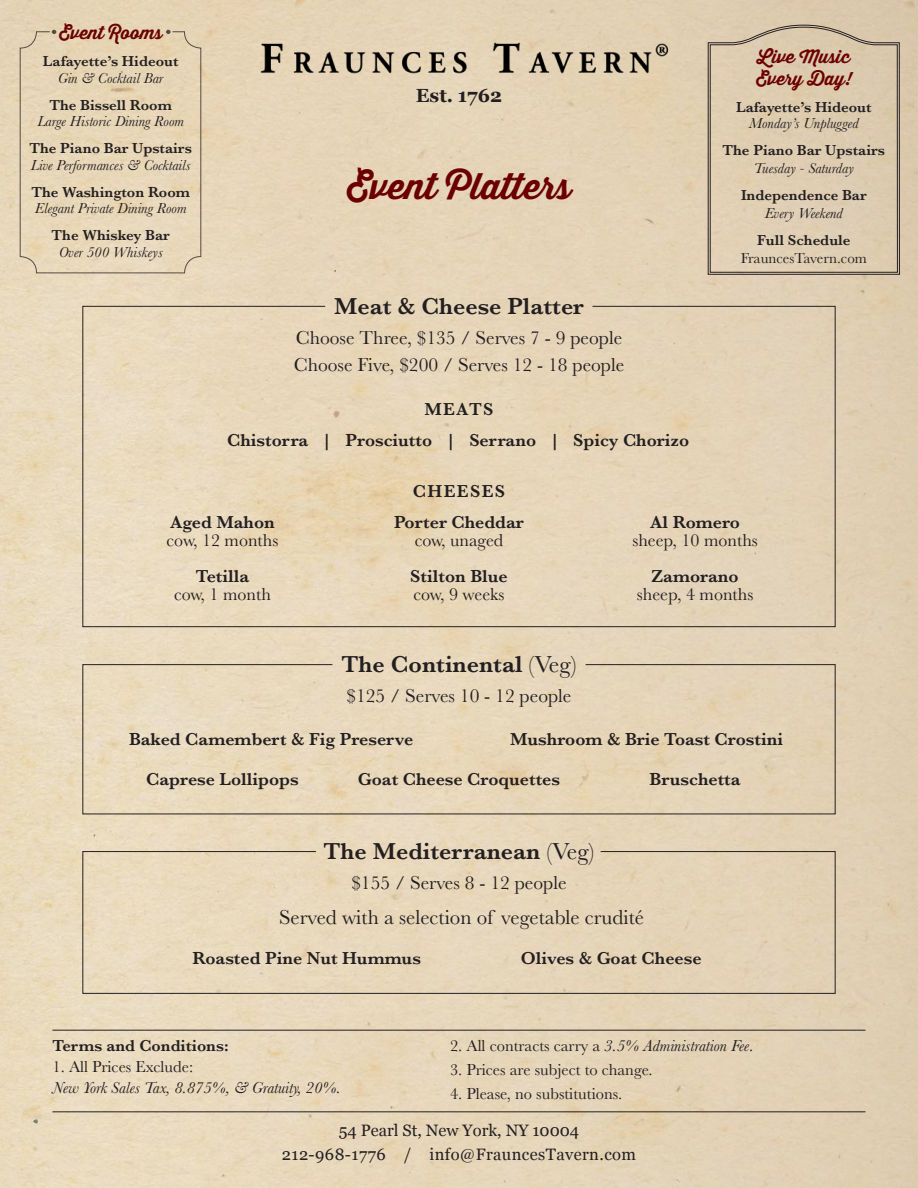
<style>
.page{position:relative;width:918px;height:1188px;background:#fff}
.page>*{position:absolute;margin:0;border:0;box-sizing:border-box;transform-origin:0 0}
.t1{font:700 36px "Thirsty Script";color:#6b0101}
.t2{font:600 24px "Baskerville";color:#231f20}
.t3{font:21px "Baskerville";color:#231f20}
.t4{font:19.5px/27px "Baskerville";color:#231f20}
.t5{font:700 19.05px "Georgia";color:#231f20}
.t6{font:600 18px "Baskerville";color:#231f20}
.t7{font:18px "Baskerville";color:#231f20}
.t8{font:700 18px/21.6px "Thirsty Script";color:#6b0101}
.t9{font:600 18px "Baskerville";letter-spacing:.075em;color:#231f20}
.t10{font:16.5px "Baskerville";color:#231f20}
.t11{font:16.5px/24px "Georgia";letter-spacing:.025em;color:#231f20;text-align:center}
.t12{font:italic 16.5px "Baskerville";color:#231f20}
.t13{font:600 16.5px "Baskerville";color:#231f20}
.t14{font:italic 15px "Baskerville";color:#231f20}
.t15{font:600 15px "Baskerville";color:#231f20}
.t16{font:15px "Baskerville";color:#231f20}
.s1{font-weight:400}
.s2{font-style:italic}
</style>
<div class="page">
<img style="left:0;top:0;width:918px;height:1188px">
<svg style="left:82px;top:664px;width:626px;height:151px;background:#e5d5b9"></svg>
<svg style="left:82px;top:851px;width:626px;height:143px;background:#e5d4b9"></svg>
<svg style="left:82px;top:306px;width:626px;height:321px;background:#e6d5b9"></svg>
<hr style="left:52px;top:1030px;width:814px;height:1px;background:#231f20">
<hr style="left:52px;top:1111px;width:814px;height:1px;background:#231f20">
<img style="left:227px;top:33px;width:464px;height:48px">
<div style="left:708px;top:25px;width:192px;height:1163px;background:#e2d1b5"></div>
<svg style="left:710px;top:27px;width:188px;height:246px;background:#dac8ad"></svg>
<div style="left:20px;top:31px;width:181px;height:242px;border:1px solid #544b45;border-radius:16px"></div>
<svg style="left:52px;top:30px;width:4px;height:4px"></svg>
<svg style="left:166px;top:30px;width:5px;height:4px"></svg>
<p class="t8" style="left:59px;top:22px;width:105px">Event Rooms</p>
<p class="t15" style="left:43px;top:53px;width:137px">Lafayette’s Hideout</p>
<p class="t14" style="left:58px;top:69px;width:107px">Gin &amp; Cocktail Bar</p>
<p class="t15" style="left:50px;top:96px;width:124px">The Bissell Room</p>
<p class="t14" style="left:37px;top:113px;width:148px">Large Historic Dining Room</p>
<p class="t15" style="left:29px;top:140px;width:164px">The Piano Bar Upstairs</p>
<p class="t14" style="left:31px;top:156px;width:161px">Live Performances &amp; Cocktails</p>
<p class="t15" style="left:31px;top:183px;width:160px">The Washington Room</p>
<p class="t14" style="left:35px;top:200px;width:153px">Elegant Private Dining Room</p>
<p class="t15" style="left:52px;top:227px;width:120px">The Whiskey Bar</p>
<p class="t14" style="left:59px;top:243px;width:105px">Over 500 Whiskeys</p>
<p class="t5" style="left:416px;top:85px;width:88px">Est. 1762</p>
<h1 class="t1" style="left:347px;top:159px;width:226px">Event Platters</h1>
<h2 class="t2" style="left:334px;top:292px;width:251px">Meat &amp; Cheese Platter</h2>
<p class="t4" style="left:294px;top:324px;width:332px">Choose Three, $135 / Serves 7 - 9 people<br>Choose Five, $200 / Serves 12 - 18 people</p>
<p class="t6" style="left:424px;top:399px;width:71px">MEATS</p>
<p class="t6" style="left:227px;top:430px;width:464px">Chistorra | Prosciutto | Serrano | Spicy Chorizo</p>
<p class="t9" style="left:413px;top:481px;width:94px">CHEESES</p>
<p class="t8" style="left:756px;top:46px;width:97px">Live Music<br>Every Day!</p>
<p class="t15" style="left:736px;top:98px;width:137px">Lafayette’s Hideout</p>
<p class="t14" style="left:749px;top:115px;width:111px">Monday’s Unplugged</p>
<p class="t15" style="left:723px;top:142px;width:164px">The Piano Bar Upstairs</p>
<p class="t14" style="left:754px;top:160px;width:102px">Tuesday - Saturday</p>
<p class="t15" style="left:741px;top:187px;width:127px">Independence Bar</p>
<p class="t14" style="left:765px;top:205px;width:80px">Every Weekend</p>
<p class="t15" style="left:757px;top:232px;width:95px">Full Schedule</p>
<p class="t16" style="left:741px;top:250px;width:128px">FrauncesTavern.com</p>
<p class="t6" style="left:170px;top:512px;width:106px">Aged Mahon</p>
<p class="t7" style="left:167px;top:530px;width:113px">cow, 12 months</p>
<p class="t6" style="left:196px;top:566px;width:55px">Tetilla</p>
<p class="t7" style="left:174px;top:584px;width:98px">cow, 1 month</p>
<p class="t6" style="left:394px;top:512px;width:131px">Porter Cheddar</p>
<p class="t7" style="left:415px;top:530px;width:90px">cow, unaged</p>
<p class="t6" style="left:410px;top:566px;width:99px">Stilton Blue</p>
<p class="t7" style="left:413px;top:584px;width:93px">cow, 9 weeks</p>
<h2 class="t2" style="left:342px;top:651px;width:236px">The Continental <span class="s1">(Veg)</span></h2>
<p class="t4" style="left:347px;top:682px;width:226px">$125 / Serves 10 - 12 people</p>
<p class="t6" style="left:650px;top:512px;width:91px">Al Romero</p>
<p class="t7" style="left:632px;top:530px;width:127px">sheep, 10 months</p>
<p class="t6" style="left:652px;top:566px;width:89px">Zamorano</p>
<p class="t7" style="left:637px;top:584px;width:118px">sheep, 4 months</p>
<p class="t6" style="left:129px;top:729px;width:286px">Baked Camembert &amp; Fig Preserve</p>
<p class="t6" style="left:510px;top:729px;width:274px">Mushroom &amp; Brie Toast Crostini</p>
<p class="t6" style="left:650px;top:769px;width:93px">Bruschetta</p>
<p class="t6" style="left:146px;top:769px;width:154px">Caprese Lollipops</p>
<p class="t6" style="left:358px;top:769px;width:204px">Goat Cheese Croquettes</p>
<h2 class="t2" style="left:324px;top:838px;width:272px">The Mediterranean <span class="s1">(Veg)</span></h2>
<p class="t4" style="left:351px;top:869px;width:217px">$155 / Serves 8 - 12 people</p>
<p class="t3" style="left:279px;top:905px;width:366px">Served with a selection of vegetable crudité</p>
<p class="t6" style="left:192px;top:948px;width:230px">Roasted Pine Nut Hummus</p>
<p class="t6" style="left:521px;top:948px;width:182px">Olives &amp; Goat Cheese</p>
<p class="t13" style="left:52px;top:1037px;width:178px">Terms and Conditions:</p>
<p class="t10" style="left:52px;top:1058px;width:142px">1. All Prices Exclude:</p>
<p class="t12" style="left:52px;top:1079px;width:290px">New York Sales Tax, 8.875%, &amp; Gratuity, 20%.</p>
<p class="t10" style="left:450px;top:1037px;width:305px">2. All contracts carry a <span class="s2">3.5% Administration Fee</span>.</p>
<p class="t10" style="left:450px;top:1061px;width:204px">3. Prices are subject to change.</p>
<p class="t10" style="left:450px;top:1085px;width:174px">4. Please, no substitutions.</p>
<p class="t11" style="left:282px;top:1118px;width:356px">54 Pearl St, New York, NY 10004<br>212-968-1776 / info@FrauncesTavern.com</p>
</div>
